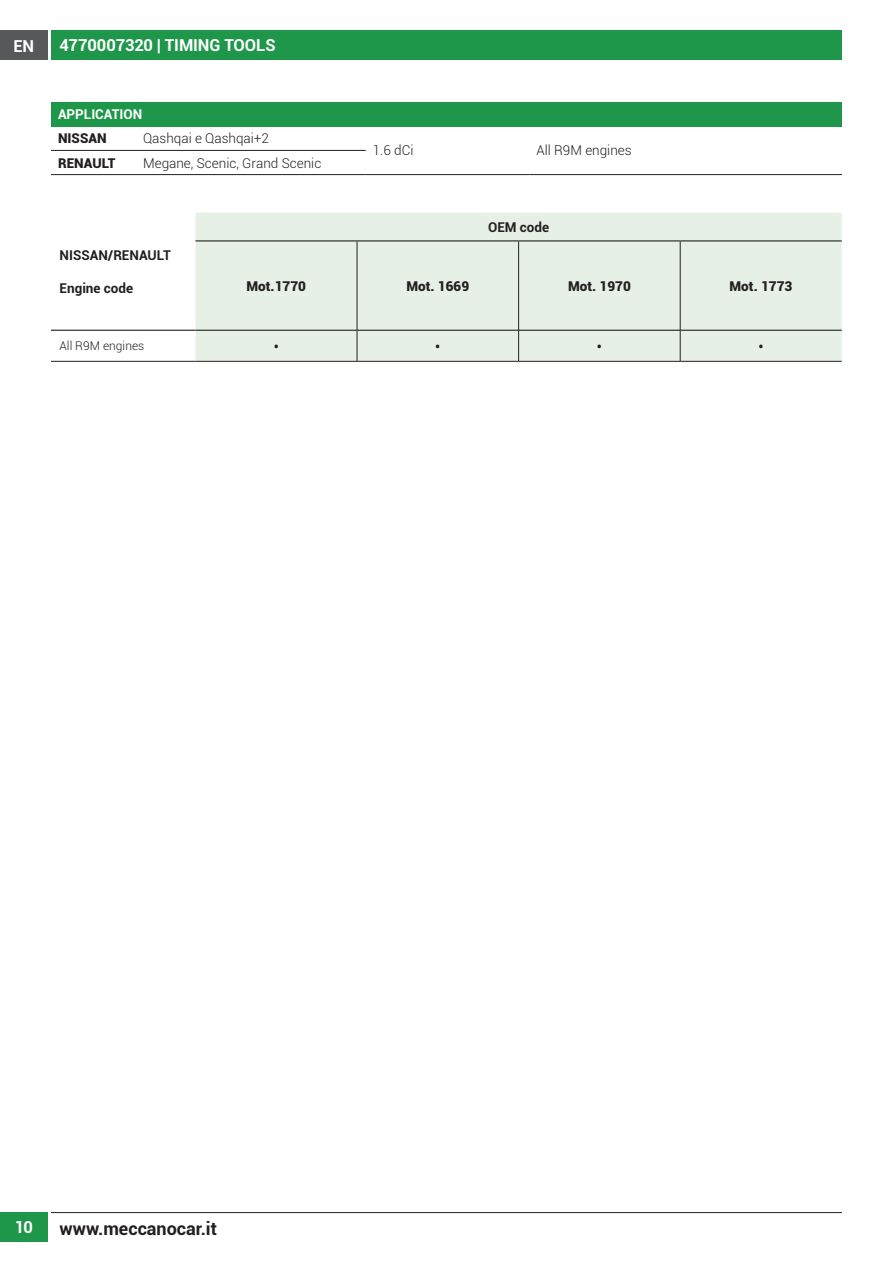
<style>
.page{position:relative;width:893px;height:1263px;background:#fff}
.page>*{position:absolute;margin:0;border:0;box-sizing:border-box;transform-origin:0 0}
.t1{font:700 18px "Roboto";color:#231f20}
.t2{font:300 18px "Roboto";color:#231f20}
.t3{font:700 16.5px "Roboto";letter-spacing:-.005em;color:#fff}
.t4{font:300 13.5px "Roboto";color:#231f20}
.t5{font:900 13.5px "Roboto";color:#231f20}
.t6{font:700 13.5px "Roboto";color:#231f20}
.t7{font:700 13.5px "Roboto";color:#fff}
.t8{font:300 12px "Roboto";color:#231f20}
</style>
<div class="page">
<div style="left:0;top:30px;width:48px;height:30px;background:#57585a"></div>
<hr style="left:51px;top:1212px;width:791px;height:1px;background:#231f20">
<div style="left:0;top:1212px;width:48px;height:30px;background:#1f974b"></div>
<div style="left:51px;top:30px;width:791px;height:30px;background:#1f974b"></div>
<div style="left:51px;top:102px;width:791px;height:24px;background:#1f974b"></div>
<hr style="left:51px;top:150px;width:85px;height:1px;background:#231f20">
<hr style="left:136px;top:150px;width:230px;height:1px;background:#231f20">
<hr style="left:51px;top:174px;width:85px;height:1px;background:#231f20">
<hr style="left:136px;top:174px;width:230px;height:1px;background:#231f20">
<hr style="left:366px;top:174px;width:163px;height:1px;background:#231f20">
<hr style="left:529px;top:174px;width:313px;height:1px;background:#231f20">
<div style="left:195px;top:213px;width:647px;height:148px;background:#e7f0e6"></div>
<hr style="left:51px;top:361px;width:144px;height:1px;background:#231f20">
<hr style="left:195px;top:361px;width:162px;height:1px;background:#231f20">
<hr style="left:357px;top:361px;width:162px;height:1px;background:#231f20">
<hr style="left:519px;top:361px;width:161px;height:1px;background:#231f20">
<hr style="left:680px;top:361px;width:162px;height:1px;background:#231f20">
<hr style="left:195px;top:240px;width:162px;height:1px;background:#231f20">
<hr style="left:357px;top:240px;width:162px;height:1px;background:#231f20">
<hr style="left:519px;top:240px;width:161px;height:1px;background:#231f20">
<hr style="left:680px;top:240px;width:162px;height:1px;background:#231f20">
<hr style="left:51px;top:330px;width:144px;height:1px;background:#231f20">
<hr style="left:195px;top:330px;width:162px;height:1px;background:#231f20">
<hr style="left:357px;top:330px;width:161px;height:1px;background:#231f20">
<hr style="left:519px;top:330px;width:161px;height:1px;background:#231f20">
<hr style="left:680px;top:330px;width:162px;height:1px;background:#231f20">
<hr style="left:357px;top:241px;width:1px;height:89px;background:#231f20">
<hr style="left:518px;top:241px;width:1px;height:89px;background:#231f20">
<hr style="left:680px;top:241px;width:1px;height:89px;background:#231f20">
<hr style="left:357px;top:330px;width:1px;height:31px;background:#231f20">
<hr style="left:518px;top:330px;width:1px;height:31px;background:#231f20">
<hr style="left:680px;top:330px;width:1px;height:31px;background:#231f20">
<p class="t3" style="left:13px;top:34px;width:22px">EN</p>
<p class="t3" style="left:60px;top:33px;width:217px">4770007320 | TIMING TOOLS</p>
<p class="t7" style="left:58px;top:105px;width:86px">APPLICATION</p>
<p class="t5" style="left:58px;top:129px;width:50px">NISSAN</p>
<p class="t4" style="left:143px;top:129px;width:127px">Qashqai e Qashqai+2</p>
<p class="t5" style="left:58px;top:153px;width:59px">RENAULT</p>
<p class="t4" style="left:143px;top:153px;width:180px">Megane, Scenic, Grand Scenic</p>
<p class="t4" style="left:373px;top:141px;width:42px">1.6 dCi</p>
<p class="t4" style="left:536px;top:141px;width:97px">All R9M engines</p>
<p class="t6" style="left:488px;top:217px;width:63px">OEM code</p>
<p class="t6" style="left:60px;top:246px;width:113px">NISSAN/RENAULT</p>
<p class="t6" style="left:60px;top:278px;width:75px">Engine code</p>
<p class="t5" style="left:247px;top:276px;width:61px">Mot.1770</p>
<p class="t5" style="left:406px;top:276px;width:64px">Mot. 1669</p>
<p class="t5" style="left:568px;top:276px;width:64px">Mot. 1970</p>
<p class="t5" style="left:730px;top:276px;width:64px">Mot. 1773</p>
<p class="t8" style="left:60px;top:338px;width:86px">All R9M engines</p>
<h1 class="t2" style="left:273px;top:334px;width:7px">•</h1>
<h1 class="t2" style="left:435px;top:334px;width:7px">•</h1>
<h1 class="t2" style="left:596px;top:334px;width:7px">•</h1>
<h1 class="t2" style="left:758px;top:334px;width:7px">•</h1>
<p class="t3" style="left:15px;top:1215px;width:19px">10</p>
<h1 class="t1" style="left:60px;top:1216px;width:159px">www.meccanocar.it</h1>
</div>
